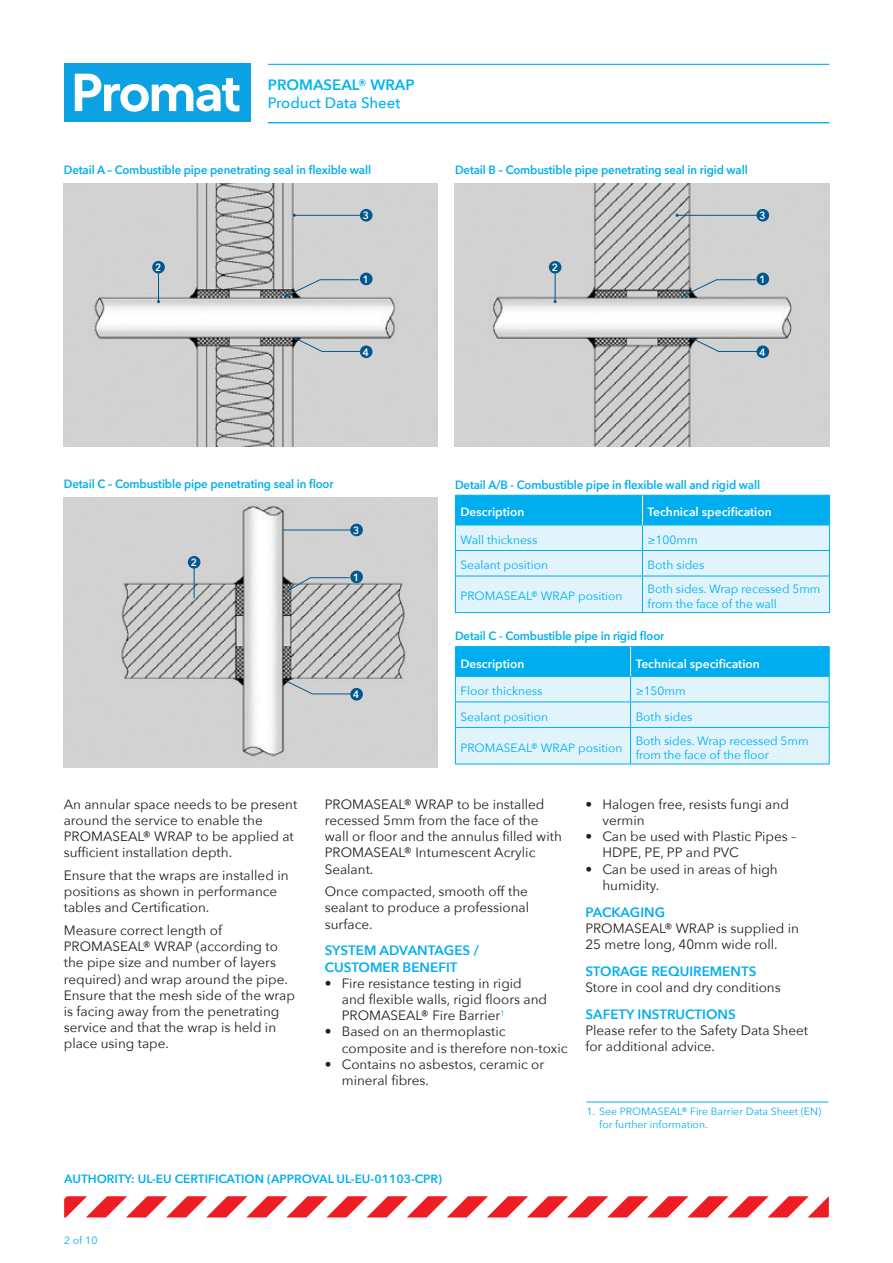
<style>
.page{position:relative;width:893px;height:1263px;background:#fff}
.page>*{position:absolute;margin:0;border:0;box-sizing:border-box;transform-origin:0 0}
.t1{font:500 15px "Avenir Next";color:#00b3ef}
.t2{font:600 15px "Avenir Next";color:#00b3ef}
.t3{font:13.5px/16.2px "Avenir Next";color:#231f20}
.t4{font:600 13.5px/16.2px "Avenir Next";color:#00aeef}
.t5{font:600 12px "Avenir Next";letter-spacing:-.01em;color:#00aeef;scale:.95 1}
.t6{font:12px/14.4px "Avenir Next";color:#00aeef}
.t7{font:600 12px "Avenir Next";color:#fff}
.t8{font:600 12px "Avenir Next";letter-spacing:-.01em;color:#00aeef}
.t9{font:10.5px/12.6px "Avenir Next";color:#00aeef}
.t10{font:600 10.5px "Avenir Next";color:#fff;scale:.95 1}
</style>
<div class="page">
<div style="left:64px;top:64px;width:186px;height:58px;background:#0ba1e2"></div>
<svg style="left:75px;top:74px;width:164px;height:38px"></svg>
<hr style="left:268px;top:64px;width:561px;height:1px;background:#00aeef">
<hr style="left:268px;top:122px;width:561px;height:1px;background:#00aeef">
<svg style="left:64px;top:1196px;width:765px;height:21px"></svg>
<svg style="left:455px;top:495px;width:375px;height:118px;background:#a0dff8"></svg>
<img style="left:455px;top:183px;width:374px;height:264px">
<img style="left:64px;top:183px;width:374px;height:264px">
<svg style="left:285px;top:279px;width:75px;height:18px"></svg>
<div style="left:360px;top:273px;width:13px;height:12px;background:#00588e;border-radius:50%"></div>
<hr style="left:294px;top:215px;width:73px;height:1px;background:#00588e">
<div style="left:360px;top:209px;width:13px;height:13px;background:#00588e;border-radius:50%"></div>
<svg style="left:294px;top:337px;width:68px;height:15px"></svg>
<div style="left:360px;top:345px;width:13px;height:13px;background:#00588e;border-radius:50%"></div>
<hr style="left:158px;top:272px;width:1px;height:30px;background:#00588e">
<div style="left:152px;top:261px;width:13px;height:13px;background:#00588e;border-radius:50%"></div>
<svg style="left:681px;top:279px;width:75px;height:19px"></svg>
<div style="left:756px;top:273px;width:13px;height:12px;background:#00588e;border-radius:50%"></div>
<hr style="left:677px;top:215px;width:86px;height:1px;background:#00588e">
<div style="left:756px;top:209px;width:13px;height:13px;background:#00588e;border-radius:50%"></div>
<svg style="left:690px;top:337px;width:69px;height:15px"></svg>
<div style="left:756px;top:345px;width:13px;height:13px;background:#00588e;border-radius:50%"></div>
<hr style="left:555px;top:272px;width:1px;height:30px;background:#00588e">
<div style="left:549px;top:261px;width:12px;height:13px;background:#00588e;border-radius:50%"></div>
<img style="left:64px;top:497px;width:374px;height:265px">
<svg style="left:285px;top:577px;width:65px;height:16px"></svg>
<div style="left:350px;top:571px;width:13px;height:12px;background:#00588e;border-radius:50%"></div>
<hr style="left:283px;top:530px;width:74px;height:1px;background:#00588e">
<div style="left:350px;top:524px;width:13px;height:12px;background:#00588e;border-radius:50%"></div>
<svg style="left:284px;top:679px;width:69px;height:16px"></svg>
<div style="left:350px;top:688px;width:13px;height:13px;background:#00588e;border-radius:50%"></div>
<hr style="left:194px;top:567px;width:1px;height:31px;background:#00588e">
<div style="left:188px;top:556px;width:12px;height:13px;background:#00588e;border-radius:50%"></div>
<hr style="left:455px;top:646px;width:176px;height:1px;background:#00aeef">
<hr style="left:631px;top:646px;width:199px;height:1px;background:#00aeef">
<hr style="left:455px;top:764px;width:176px;height:1px;background:#00aeef">
<hr style="left:631px;top:764px;width:199px;height:1px;background:#00aeef">
<svg style="left:455px;top:647px;width:375px;height:117px;background:#9fdff8"></svg>
<hr style="left:586px;top:1102px;width:242px;height:1px;background:#00aeef">
<p class="t2" style="left:268px;top:72px;width:148px">PROMASEAL® WRAP</p>
<p class="t1" style="left:268px;top:90px;width:134px">Product Data Sheet</p>
<p class="t5" style="left:64px;top:159px;width:325px">Detail A – Combustible pipe penetrating seal in flexible wall</p>
<p class="t5" style="left:455px;top:159px;width:310px">Detail B – Combustible pipe penetrating seal in rigid wall</p>
<p class="t10" style="left:363px;top:207px;width:8px">3</p>
<p class="t10" style="left:759px;top:207px;width:8px">3</p>
<p class="t10" style="left:155px;top:258px;width:8px">2</p>
<p class="t10" style="left:363px;top:270px;width:8px">1</p>
<p class="t10" style="left:552px;top:258px;width:8px">2</p>
<p class="t10" style="left:759px;top:270px;width:8px">1</p>
<p class="t10" style="left:363px;top:343px;width:8px">4</p>
<p class="t10" style="left:759px;top:343px;width:8px">4</p>
<p class="t5" style="left:64px;top:474px;width:285px">Detail C – Combustible pipe penetrating seal in floor</p>
<p class="t10" style="left:191px;top:553px;width:8px">2</p>
<p class="t10" style="left:353px;top:521px;width:8px">3</p>
<p class="t10" style="left:353px;top:568px;width:8px">1</p>
<p class="t10" style="left:353px;top:685px;width:8px">4</p>
<p class="t5" style="left:455px;top:474px;width:323px">Detail A/B - Combustible pipe in flexible wall and rigid wall</p>
<p class="t7" style="left:460px;top:502px;width:66px">Description</p>
<p class="t7" style="left:648px;top:502px;width:126px">Technical specification</p>
<p class="t6" style="left:460px;top:532px;width:79px">Wall thickness</p>
<p class="t6" style="left:648px;top:532px;width:52px">≥100mm</p>
<p class="t6" style="left:460px;top:557px;width:89px">Sealant position</p>
<p class="t6" style="left:648px;top:557px;width:58px">Both sides</p>
<p class="t6" style="left:460px;top:588px;width:163px">PROMASEAL® WRAP position</p>
<p class="t6" style="left:648px;top:581px;width:174px">Both sides. Wrap recessed 5mm from the face of the wall</p>
<p class="t5" style="left:455px;top:626px;width:222px">Detail C - Combustible pipe in rigid floor</p>
<p class="t7" style="left:460px;top:653px;width:66px">Description</p>
<p class="t7" style="left:636px;top:653px;width:126px">Technical specification</p>
<p class="t6" style="left:460px;top:683px;width:84px">Floor thickness</p>
<p class="t6" style="left:636px;top:683px;width:52px">≥150mm</p>
<p class="t6" style="left:460px;top:709px;width:89px">Sealant position</p>
<p class="t6" style="left:636px;top:709px;width:58px">Both sides</p>
<p class="t6" style="left:460px;top:740px;width:163px">PROMASEAL® WRAP position</p>
<p class="t6" style="left:636px;top:733px;width:174px">Both sides. Wrap recessed 5mm from the face of the floor</p>
<p class="t3" style="left:64px;top:795px;width:235px">An annular space needs to be present around the service to enable the PROMASEAL® WRAP to be applied at sufficient installation depth.</p>
<p class="t3" style="left:64px;top:866px;width:226px">Ensure that the wraps are installed in positions as shown in performance tables and Certification.</p>
<p class="t3" style="left:64px;top:921px;width:233px">Measure correct length of<br>PROMASEAL® WRAP (according to the pipe size and number of layers required) and wrap around the pipe.<br>Ensure that the mesh side of the wrap is facing away from the penetrating service and that the wrap is held in place using tape.</p>
<p class="t3" style="left:325px;top:795px;width:239px">PROMASEAL® WRAP to be installed recessed 5mm from the face of the wall or floor and the annulus filled with<br>PROMASEAL® Intumescent Acrylic<br>Sealant.</p>
<p class="t3" style="left:325px;top:883px;width:206px;text-align:justify">Once compacted, smooth off the sealant to produce a professional surface.</p>
<p class="t4" style="left:325px;top:942px;width:156px">SYSTEM ADVANTAGES /<br>CUSTOMER BENEFIT</p>
<p class="t3" style="left:342px;top:974px;width:207px;text-indent:-17px">• Fire resistance testing in rigid and flexible walls, rigid floors and<br>PROMASEAL® Fire Barrier<sup>1</sup></p>
<p class="t3" style="left:342px;top:1023px;width:227px;text-indent:-17px">• Based on an thermoplastic composite and is therefore non-toxic</p>
<p class="t3" style="left:342px;top:1055px;width:204px;text-indent:-17px">• Contains no asbestos, ceramic or mineral fibres.</p>
<p class="t3" style="left:602px;top:795px;width:188px;text-indent:-17px">• Halogen free, resists fungi and vermin</p>
<p class="t3" style="left:602px;top:828px;width:196px;text-indent:-17px">• Can be used with Plastic Pipes –<br>HDPE, PE, PP and PVC</p>
<p class="t3" style="left:602px;top:860px;width:177px;text-indent:-17px">• Can be used in areas of high humidity.</p>
<p class="t4" style="left:585px;top:903px;width:81px">PACKAGING</p>
<p class="t3" style="left:585px;top:919px;width:215px">PROMASEAL® WRAP is supplied in<br>25 metre long, 40mm wide roll.</p>
<p class="t4" style="left:585px;top:963px;width:173px">STORAGE REQUIREMENTS</p>
<p class="t3" style="left:585px;top:979px;width:197px">Store in cool and dry conditions</p>
<p class="t4" style="left:585px;top:1006px;width:152px">SAFETY INSTRUCTIONS</p>
<p class="t3" style="left:585px;top:1022px;width:224px">Please refer to the Safety Data Sheet for additional advice.</p>
<p class="t9" style="left:599px;top:1105px;width:224px;text-indent:-13px">1. See PROMASEAL® Fire Barrier Data Sheet (EN) for further information.</p>
<p class="t8" style="left:64px;top:1168px;width:379px">AUTHORITY: UL-EU CERTIFICATION (APPROVAL UL-EU-01103-CPR)</p>
<p class="t9" style="left:64px;top:1233px;width:35px">2 of 10</p>
</div>
